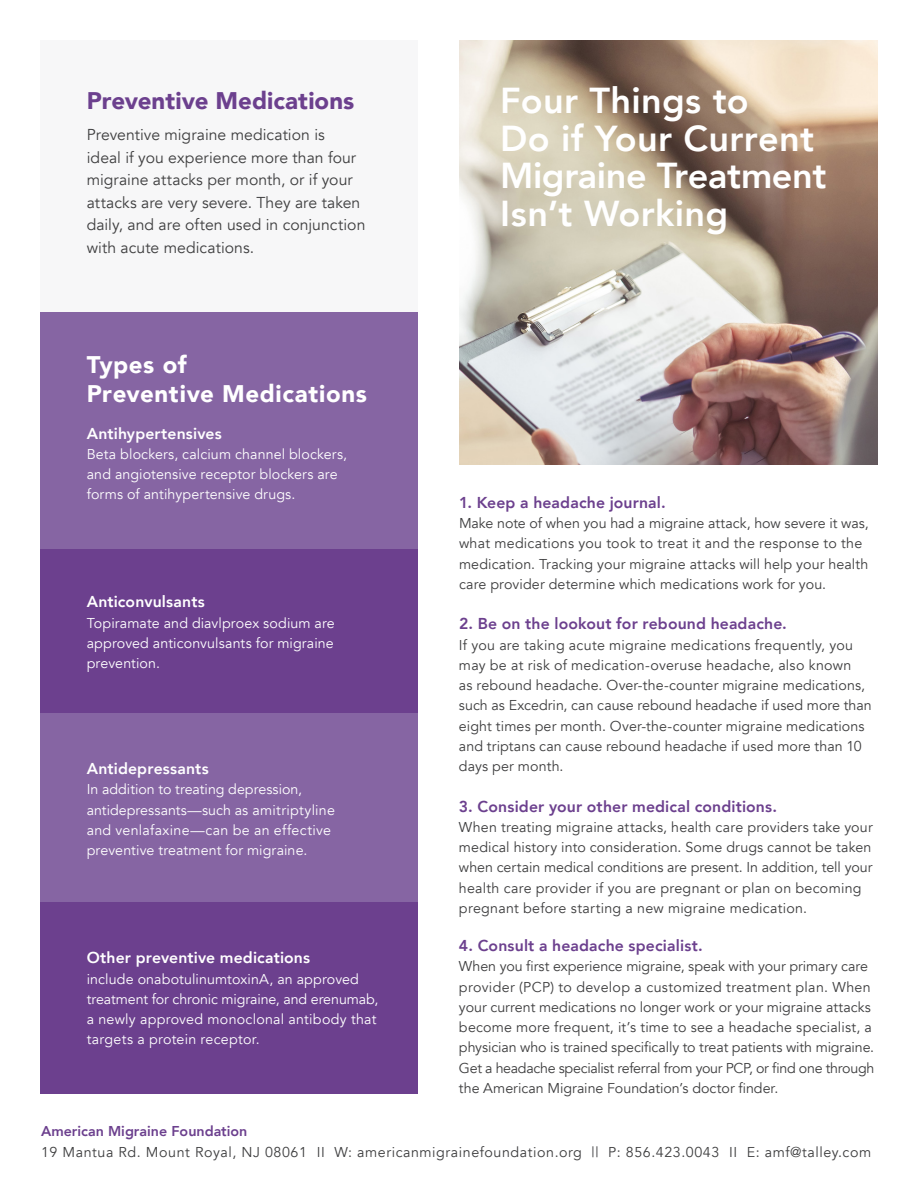
<style>
.page{position:relative;width:918px;height:1188px;background:#fff}
.page>*{position:absolute;margin:0;border:0;box-sizing:border-box;transform-origin:0 0}
.t1{font:800 36px "Avenir";letter-spacing:.005em;color:#fff}
.t2{font:900 24px "Avenir";letter-spacing:.025em;color:#fff}
.t3{font:900 24px "Avenir";color:#6c408e}
.t4{font:15.75px/22.5px "Avenir";letter-spacing:.005em;color:#3e3e3f}
.t5{font:800 15.75px "Avenir";letter-spacing:.01em;color:#6c408e}
.t6{font:800 15.75px "Avenir";letter-spacing:.01em;color:#fff}
.t7{font:14.25px/20.2px "Avenir";letter-spacing:.01em;color:#3e3e3f}
.t8{font:14.25px/20.2px "Avenir";letter-spacing:.01em;color:#fff}
.t9{font:14.25px "Avenir";letter-spacing:.04em;color:#3e3e3f}
.t10{font:800 14.25px "Avenir";color:#6c408e}
</style>
<div class="page">
<img style="left:459px;top:40px;width:419px;height:424px">
<div style="left:40px;top:40px;width:378px;height:272px;background:#f7f7f8"></div>
<div style="left:40px;top:312px;width:378px;height:237px;background:#8665a3"></div>
<div style="left:40px;top:549px;width:378px;height:164px;background:#6c408e"></div>
<div style="left:40px;top:901px;width:378px;height:193px;background:#6c408e"></div>
<div style="left:40px;top:713px;width:378px;height:188px;background:#8665a3"></div>
<p class="t3" style="left:87px;top:80px;width:269px">Preventive Medications</p>
<p class="t4" style="left:87px;top:124px;width:280px">Preventive migraine medication is<br>ideal if you experience more than four migraine attacks per month, or if your attacks are very severe. They are taken daily, and are often used in conjunction with acute medications.</p>
<p class="t2" style="left:87px;top:344px;width:102px">Types of</p>
<p class="t2" style="left:87px;top:373px;width:282px">Preventive Medications</p>
<p class="t6" style="left:87px;top:421px;width:137px">Antihypertensives</p>
<p class="t8" style="left:87px;top:444px;width:262px">Beta blockers, calcium channel blockers, and angiotensive receptor blockers are forms of antihypertensive drugs.</p>
<p class="t6" style="left:87px;top:590px;width:120px">Anticonvulsants</p>
<p class="t8" style="left:87px;top:613px;width:250px;text-align:justify">Topiramate and diavlproex sodium are approved anticonvulsants for migraine prevention.</p>
<p class="t6" style="left:87px;top:756px;width:124px">Antidepressants</p>
<p class="t8" style="left:87px;top:780px;width:250px">In addition to treating depression, antidepressants—such as amitriptyline and venlafaxine—can be an effective preventive treatment for migraine.</p>
<p class="t6" style="left:87px;top:946px;width:225px">Other preventive medications</p>
<p class="t8" style="left:87px;top:969px;width:293px">include onabotulinumtoxinA, an approved treatment for chronic migraine, and erenumab, a newly approved monoclonal antibody that targets a protein receptor.</p>
<p class="t1" style="left:500px;top:73px;width:250px">Four Things to</p>
<p class="t1" style="left:500px;top:110px;width:315px">Do if Your Current</p>
<p class="t1" style="left:500px;top:148px;width:328px">Migraine Treatment</p>
<p class="t1" style="left:500px;top:185px;width:230px">Isn’t Working</p>
<p class="t5" style="left:459px;top:490px;width:208px">1. Keep a headache journal.</p>
<p class="t7" style="left:459px;top:513px;width:411px">Make note of when you had a migraine attack, how severe it was, what medications you took to treat it and the response to the medication. Tracking your migraine attacks will help your health care provider determine which medications work for you.</p>
<p class="t5" style="left:459px;top:612px;width:329px">2. Be on the lookout for rebound headache.</p>
<p class="t7" style="left:459px;top:635px;width:414px">If you are taking acute migraine medications frequently, you may be at risk of medication-overuse headache, also known<br>as rebound headache. Over-the-counter migraine medications, such as Excedrin, can cause rebound headache if used more than eight times per month. Over-the-counter migraine medications and triptans can cause rebound headache if used more than 10 days per month.</p>
<p class="t5" style="left:459px;top:794px;width:320px">3. Consider your other medical conditions.</p>
<p class="t7" style="left:459px;top:817px;width:415px">When treating migraine attacks, health care providers take your medical history into consideration. Some drugs cannot be taken when certain medical conditions are present. In addition, tell your health care provider if you are pregnant or plan on becoming pregnant before starting a new migraine medication.</p>
<p class="t5" style="left:459px;top:933px;width:245px">4. Consult a headache specialist.</p>
<p class="t7" style="left:459px;top:957px;width:417px">When you first experience migraine, speak with your primary care provider (PCP) to develop a customized treatment plan. When your current medications no longer work or your migraine attacks become more frequent, it’s time to see a headache specialist, a physician who is trained specifically to treat patients with migraine.<br>Get a headache specialist referral from your PCP, or find one through the American Migraine Foundation’s doctor finder.</p>
<p class="t10" style="left:41px;top:1120px;width:208px">American Migraine Foundation</p>
<p class="t9" style="left:41px;top:1143px;width:832px">19 Mantua Rd. Mount Royal, NJ 08061 II W: americanmigrainefoundation.org || P: 856.423.0043 II E: amf@talley.com</p>
</div>
